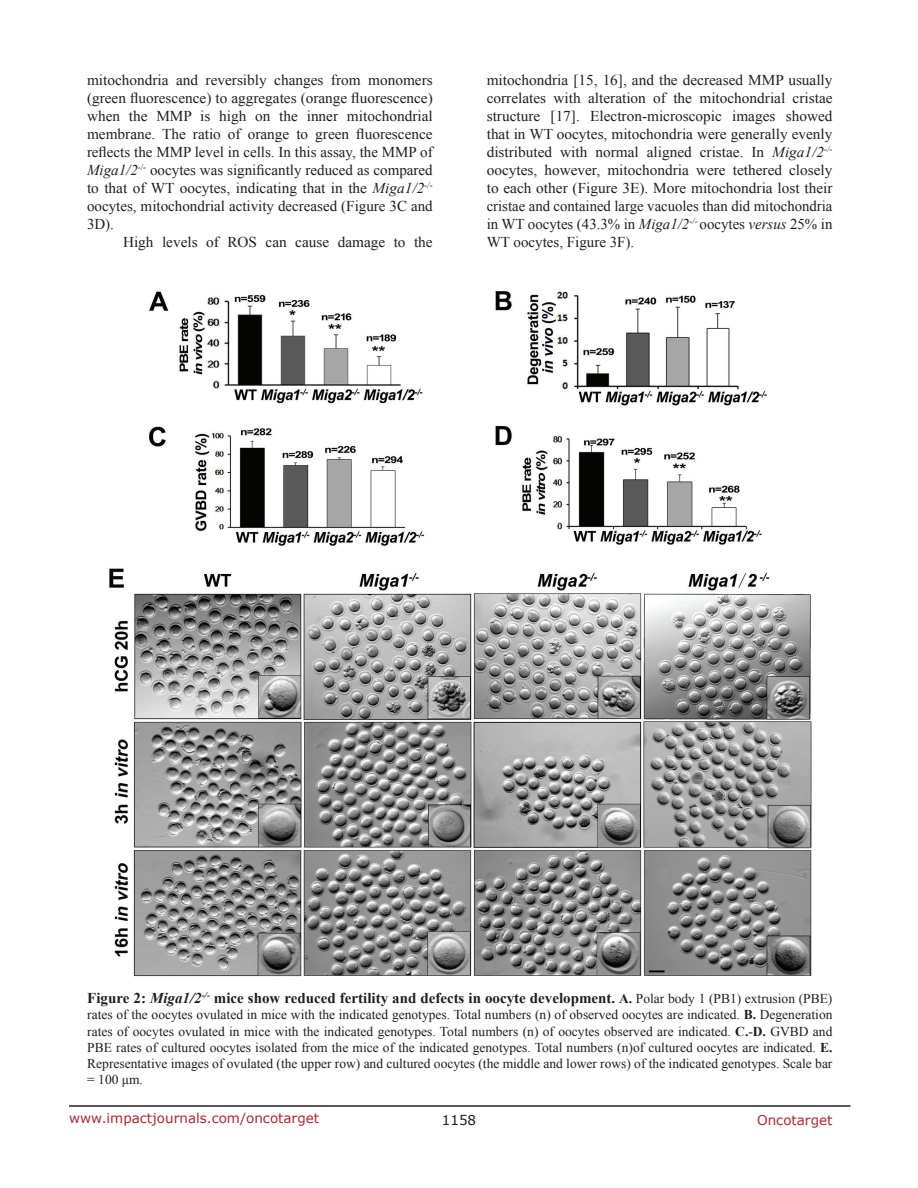
<style>
.page{position:relative;width:918px;height:1188px;background:#fff}
.page>*{position:absolute;margin:0;border:0;box-sizing:border-box;transform-origin:0 0}
.t1{font:15px/18px "Times New Roman";color:#201d20;text-align:justify}
.t2{font:700 15px "Times New Roman";color:#201d20}
.t3{font:13.5px/16.2px "Times New Roman";color:#201d20;text-align:justify}
.t4{font:13.5px "Verdana";color:#ac2830}
.t5{font:13.5px "Verdana";color:#201d20}
.s1{font-style:italic}
.s2{font-size:13.5px}
.s3{font-weight:400;font-size:13.5px}
.s4{font-weight:700}
</style>
<div class="page">
<hr style="left:69px;top:1105px;width:781px;height:2px;background:#231f20">
<img style="left:109px;top:291px;width:703px;height:686px">
<p class="t1" style="left:87px;top:71px;width:347px">mitochondria and reversibly changes from monomers (green fluorescence) to aggregates (orange fluorescence) when the MMP is high on the inner mitochondrial membrane. The ratio of orange to green fluorescence reflects the MMP level in cells. In this assay, the MMP of <span class="s1">Miga1/2</span><sup>-/-</sup> oocytes was significantly reduced as compared to that of WT oocytes, indicating that in the <span class="s1">Miga1/2</span><sup>-/- </sup>oocytes, mitochondrial activity decreased (Figure 3C and 3D).</p>
<p class="t1" style="left:123px;top:233px;width:311px">High levels of ROS can cause damage to the</p>
<p class="t1" style="left:487px;top:71px;width:347px">mitochondria [15, 16], and the decreased MMP usually correlates with alteration of the mitochondrial cristae structure [17]. Electron-microscopic images showed that in WT oocytes, mitochondria were generally evenly distributed with normal aligned cristae. In <span class="s1">Miga1/2</span><sup>-/- </sup>oocytes, however, mitochondria were tethered closely to each other (Figure 3E). More mitochondria lost their cristae and contained large vacuoles than did mitochondria in WT oocytes (43.3% in <span class="s1">Miga1/2</span><sup>-/-</sup> oocytes <span class="s1">versus</span> 25% in WT oocytes, Figure 3F).</p>
<p class="t2" style="left:87px;top:988px;width:747px">Figure 2: <span class="s1">Miga1/2</span><sup>-/-</sup> mice show reduced fertility and defects in oocyte development. <span class="s2">A.</span> <span class="s3">Polar body 1 (PB1) extrusion (PBE)</span></p>
<p class="t3" style="left:87px;top:1007px;width:747px">rates of the oocytes ovulated in mice with the indicated genotypes. Total numbers (n) of observed oocytes are indicated. <span class="s4">B.</span> Degeneration rates of oocytes ovulated in mice with the indicated genotypes. Total numbers (n) of oocytes observed are indicated. <span class="s4">C.</span>-<span class="s4">D.</span> GVBD and PBE rates of cultured oocytes isolated from the mice of the indicated genotypes. Total numbers (n)of cultured oocytes are indicated. <span class="s4">E.<br></span>Representative images of ovulated (the upper row) and cultured oocytes (the middle and lower rows) of the indicated genotypes. Scale bar = 100 μm.</p>
<p class="t4" style="left:69px;top:1109px;width:252px">www.impactjournals.com/oncotarget</p>
<p class="t5" style="left:442px;top:1111px;width:36px">1158</p>
<p class="t4" style="left:757px;top:1111px;width:77px">Oncotarget</p>
</div>
